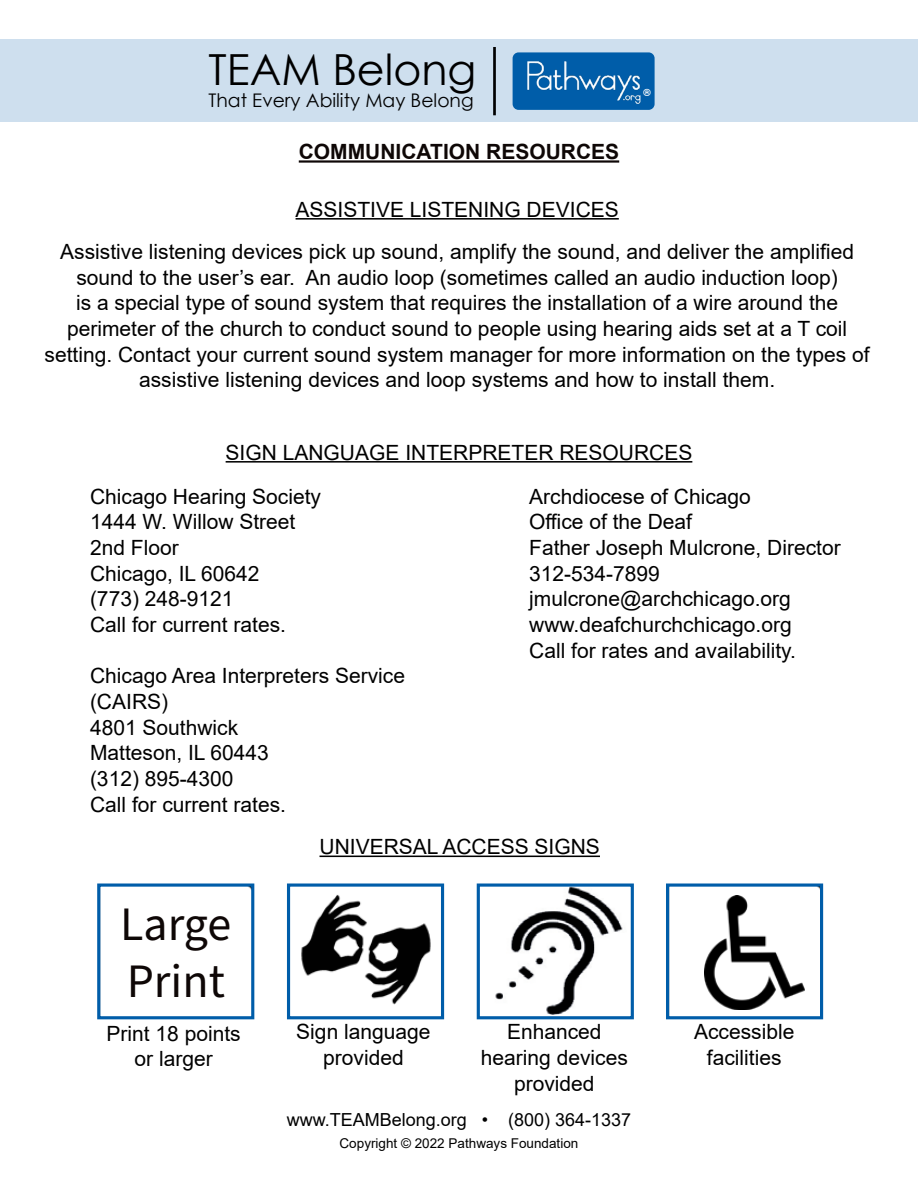
<style>
.page{position:relative;width:918px;height:1188px;background:#fff}
.page>*{position:absolute;margin:0;border:0;box-sizing:border-box;transform-origin:0 0}
.t1{font:48px/57.6px "Source Sans Pro";color:#0e0706}
.t2{font:42.9px "Century Gothic";color:#000}
.t3{font:21px/25.7px "Arial";color:#000;text-align:center}
.t4{font:700 21px "Arial";color:#0e0706}
.t5{font:18.75px "Century Gothic";color:#000}
.t6{font:18px "Arial";color:#000}
.t7{font:13.5px "Arial";color:#000}
.t8{font:700 9.75px "Century Gothic";color:#fff}
</style>
<div class="page">
<hr style="left:299px;top:160px;width:320px;height:3px;background:#0e0706">
<hr style="left:226px;top:461px;width:466px;height:2px;background:#000">
<hr style="left:320px;top:856px;width:280px;height:1px;background:#000">
<div style="left:97px;top:884px;width:157px;height:135px;border:3px solid #005da9"></div>
<img style="left:301px;top:894px;width:130px;height:111px">
<div style="left:287px;top:884px;width:157px;height:135px;border:3px solid #005da9"></div>
<div style="left:666px;top:884px;width:157px;height:135px;border:3px solid #005da9"></div>
<img style="left:704px;top:895px;width:101px;height:115px">
<img style="left:495px;top:888px;width:128px;height:127px">
<div style="left:477px;top:884px;width:157px;height:135px;border:3px solid #005da9"></div>
<hr style="left:296px;top:218px;width:323px;height:2px;background:#000">
<div style="left:0;top:39px;width:918px;height:83px;background:#cedfee"></div>
<hr style="left:493px;top:47px;width:3px;height:68px;background:#000">
<div style="left:513px;top:52px;width:142px;height:58px;background:#005da9;border-radius:6px"></div>
<img style="left:527px;top:61px;width:114px;height:42px">
<h2 class="t2" style="left:209px;top:39px;width:269px">TEAM Belong</h2>
<p class="t5" style="left:209px;top:88px;width:267px">That Every Ability May Belong</p>
<p class="t4" style="left:299px;top:137px;width:322px">COMMUNICATION RESOURCES</p>
<p class="t8" style="left:643px;top:86px;width:9px">®</p>
<p class="t3" style="left:60px;top:188px;width:795px;line-height:42.3px">ASSISTIVE LISTENING DEVICES<br>Assistive listening devices pick up sound, amplify the sound, and deliver the amplified</p>
<p class="t3" style="left:45px;top:264px;width:827px">sound to the user’s ear. An audio loop (sometimes called an audio induction loop)<br>is a special type of sound system that requires the installation of a wire around the perimeter of the church to conduct sound to people using hearing aids set at a T coil setting. Contact your current sound system manager for more information on the types of assistive listening devices and loop systems and how to install them.</p>
<p class="t3" style="left:529px;top:430px;width:223px;line-height:44.1px;text-align:left;text-indent:-304px">SIGN LANGUAGE INTERPRETER RESOURCES<br>Archdiocese of Chicago</p>
<p class="t3" style="left:529px;top:509px;width:313px;text-align:left">Office of the Deaf<br>Father Joseph Mulcrone, Director<br>312-534-7899 jmulcrone@archchicago.org www.deafchurchchicago.org<br>Call for rates and availability.</p>
<p class="t3" style="left:90px;top:483px;width:233px;text-align:left">Chicago Hearing Society<br>1444 W. Willow Street<br>2nd Floor<br>Chicago, IL 60642<br>(773) 248-9121<br>Call for current rates.</p>
<p class="t3" style="left:90px;top:663px;width:317px;text-align:left">Chicago Area Interpreters Service (CAIRS)<br>4801 Southwick<br>Matteson, IL 60443<br>(312) 895-4300<br>Call for current rates.</p>
<p class="t3" style="left:320px;top:834px;width:282px">UNIVERSAL ACCESS SIGNS</p>
<h1 class="t1" style="left:120px;top:896px;width:113px">Large<br>Print</h1>
<p class="t3" style="left:107px;top:1020px;width:136px">Print 18 points or larger</p>
<p class="t3" style="left:296px;top:1019px;width:136px">Sign language provided</p>
<p class="t3" style="left:694px;top:1019px;width:102px">Accessible facilities</p>
<p class="t3" style="left:481px;top:1019px;width:149px">Enhanced hearing devices provided</p>
<p class="t6" style="left:287px;top:1107px;width:346px">www.TEAMBelong.org • (800) 364-1337</p>
<p class="t7" style="left:340px;top:1134px;width:240px">Copyright © 2022 Pathways Foundation</p>
</div>
